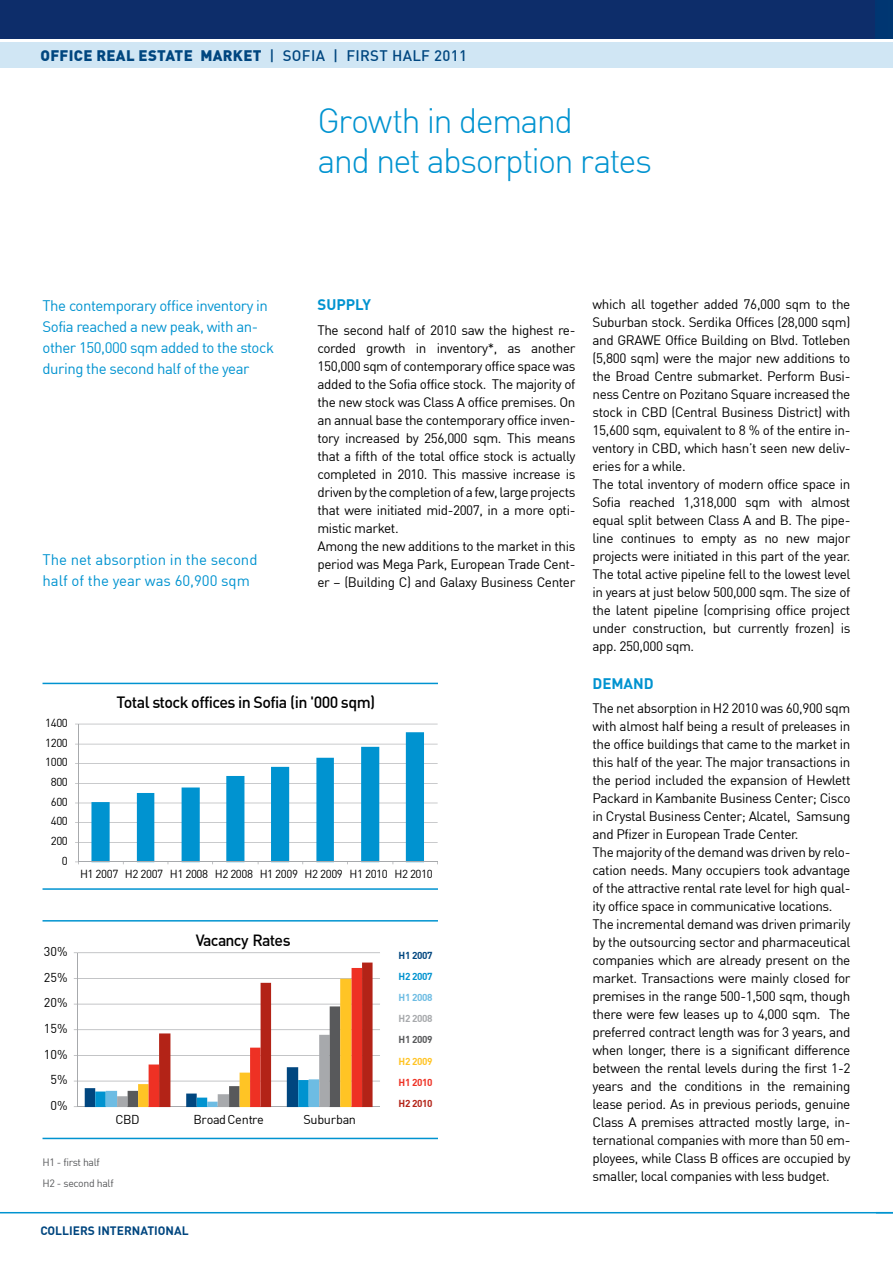
<style>
.page{position:relative;width:893px;height:1263px;background:#fff}
.page>*{position:absolute;margin:0;border:0;box-sizing:border-box;transform-origin:0 0}
.t1{font:300 34.5px/40.5px "DIN Cyr";letter-spacing:-.05em;color:#0093d0}
.t2{font:500 16.05px "DIN Cyr";letter-spacing:-.035em;color:#000}
.t3{font:500 15.9px "DIN Cyr";letter-spacing:-.05em;color:#000}
.t4{font:15px/21px "DIN Cyr";letter-spacing:-.03em;color:#0093d0}
.t5{font:15px/21px "DIN Cyr";letter-spacing:-.005em;color:#0093d0}
.t6{font:900 15px "DIN Cyr";letter-spacing:.02em;color:#00467f}
.t7{font:700 15px "DIN Cyr";color:#0093d0}
.t8{font:13.5px/18px "DIN Cyr";letter-spacing:-.025em;color:#000}
.t9{font:12.6px "DIN Cyr";letter-spacing:-.02em;color:#000}
.t10{font:700 12px "DIN Cyr";color:#00467f}
.t11{font:11.55px "DIN Cyr";letter-spacing:-.035em;color:#000}
.t12{font:10.5px/21px "DIN Cyr";letter-spacing:-.03em;color:#58595b}
.t13{font:700 9.9px "DIN Cyr";letter-spacing:-.035em;color:#00467f}
.t14{font:700 9.9px "DIN Cyr";letter-spacing:-.035em;color:#0093d0}
.t15{font:700 9.9px "DIN Cyr";letter-spacing:-.035em;color:#6dbce3}
.t16{font:700 9.9px "DIN Cyr";letter-spacing:-.035em;color:#a7a9ac}
.t17{font:700 9.9px "DIN Cyr";letter-spacing:-.035em;color:#58595b}
.t18{font:700 9.9px "DIN Cyr";letter-spacing:-.035em;color:#ffc425}
.t19{font:700 9.9px "DIN Cyr";letter-spacing:-.035em;color:#ee3124}
.t20{font:700 9.9px "DIN Cyr";letter-spacing:-.035em;color:#b32317}
.s1{font-weight:500}
</style>
<div class="page">
<hr style="left:77px;top:952px;width:303px;height:1px;background:#a7a9ac">
<hr style="left:77px;top:978px;width:303px;height:1px;background:#a7a9ac">
<hr style="left:77px;top:1004px;width:303px;height:1px;background:#a7a9ac">
<hr style="left:77px;top:1029px;width:303px;height:1px;background:#a7a9ac">
<hr style="left:77px;top:1055px;width:303px;height:1px;background:#a7a9ac">
<hr style="left:77px;top:1081px;width:303px;height:1px;background:#a7a9ac">
<hr style="left:77px;top:953px;width:1px;height:154px;background:#a7a9ac">
<hr style="left:77px;top:1106px;width:303px;height:1px;background:#a7a9ac">
<svg style="left:85px;top:962px;width:288px;height:145px"></svg>
<hr style="left:79px;top:724px;width:359px;height:1px;background:#a7a9ac">
<hr style="left:79px;top:744px;width:359px;height:1px;background:#a7a9ac">
<hr style="left:79px;top:763px;width:359px;height:1px;background:#a7a9ac">
<hr style="left:79px;top:783px;width:359px;height:1px;background:#a7a9ac">
<hr style="left:79px;top:803px;width:359px;height:1px;background:#a7a9ac">
<hr style="left:79px;top:822px;width:359px;height:1px;background:#a7a9ac">
<hr style="left:79px;top:842px;width:359px;height:1px;background:#a7a9ac">
<hr style="left:78px;top:724px;width:1px;height:138px;background:#a7a9ac">
<hr style="left:79px;top:861px;width:359px;height:1px;background:#a7a9ac">
<svg style="left:91px;top:732px;width:333px;height:132px"></svg>
<hr style="left:43px;top:683px;width:395px;height:1px;background:#0093d0">
<hr style="left:43px;top:888px;width:395px;height:2px;background:#0093d0">
<hr style="left:43px;top:920px;width:395px;height:1px;background:#0093d0">
<hr style="left:43px;top:1138px;width:395px;height:1px;background:#0093d0">
<div style="left:0;top:42px;width:893px;height:26px;background:#d0e6f4"></div>
<div style="left:0;top:0;width:893px;height:38px;background:#0d2d6a"></div>
<hr style="left:0;top:1212px;width:893px;height:1px;background:#0093d0">
<div style="left:876px;top:0;width:17px;height:38px;background:#003672"></div>
<p class="t6" style="left:40px;top:47px;width:428px">OFFICE REAL ESTATE MARKET <span class="s1">| Sofia | FI RST HALF 2011</span></p>
<h1 class="t1" style="left:317px;top:100px;width:336px">Growth in demand<br>and net absorption rates</h1>
<p class="t4" style="left:43px;top:295px;width:233px">The contemporary office inventory in Sofia reached a new peak, with an&shy;other 150,000 sqm added to the stock during the second half of the year</p>
<p class="t5" style="left:43px;top:549px;width:216px">The net absorption in the second half of the year was 60,900 sqm</p>
<p class="t7" style="left:317px;top:296px;width:55px">SUPPLY</p>
<p class="t8" style="left:317px;top:321px;width:259px">The second half of 2010 saw the highest re&shy;corded growth in inventory*, as another 150,000 sqm of contemporary office space was added to the Sofia office stock. The majority of the new stock was Class A office premises. On an annual base the contemporary office inven&shy;tory increased by 256,000 sqm. This means that a fifth of the total office stock is actually completed in 2010. This massive increase is driven by the completion of a few, large projects that were initiated mid-2007, in a more opti&shy;mistic market.<br>Among the new additions to the market in this period was Mega Park, European Trade Cent&shy;er – (Building C) and Galaxy Business Center</p>
<p class="t11" style="left:45px;top:716px;width:24px">1400</p>
<p class="t11" style="left:45px;top:736px;width:24px">1200</p>
<p class="t11" style="left:45px;top:756px;width:24px">1000</p>
<p class="t11" style="left:51px;top:775px;width:19px">800</p>
<p class="t11" style="left:51px;top:795px;width:19px">600</p>
<p class="t11" style="left:51px;top:815px;width:19px">400</p>
<p class="t11" style="left:51px;top:834px;width:19px">200</p>
<p class="t11" style="left:62px;top:854px;width:7px">0</p>
<p class="t2" style="left:116px;top:693px;width:260px">Total stock offices in Sofia (in '000 sqm)</p>
<p class="t11" style="left:80px;top:867px;width:354px">H1 2007 H2 2007 H1 2008 H2 2008 H1 2009 H2 2009 H1 2010 H2 2010</p>
<p class="t9" style="left:44px;top:944px;width:25px">30%</p>
<p class="t9" style="left:44px;top:970px;width:25px">25%</p>
<p class="t9" style="left:44px;top:996px;width:25px">20%</p>
<p class="t9" style="left:44px;top:1021px;width:25px">15%</p>
<p class="t9" style="left:44px;top:1047px;width:25px">10%</p>
<p class="t9" style="left:50px;top:1072px;width:19px">5%</p>
<p class="t9" style="left:50px;top:1098px;width:19px">0%</p>
<p class="t3" style="left:196px;top:931px;width:97px">Vacancy Rates</p>
<p class="t9" style="left:116px;top:1112px;width:26px">CBD</p>
<p class="t9" style="left:193px;top:1112px;width:72px">BroadCentre</p>
<p class="t9" style="left:303px;top:1112px;width:54px">Suburban</p>
<p class="t13" style="left:399px;top:949px;width:36px">H1 2007</p>
<p class="t14" style="left:399px;top:970px;width:36px">H2 2007</p>
<p class="t15" style="left:399px;top:991px;width:36px">H1 2008</p>
<p class="t16" style="left:399px;top:1013px;width:36px">H2 2008</p>
<p class="t17" style="left:399px;top:1034px;width:36px">H1 2009</p>
<p class="t18" style="left:399px;top:1055px;width:36px">H2 2009</p>
<p class="t19" style="left:399px;top:1076px;width:36px">H1 2010</p>
<p class="t20" style="left:399px;top:1098px;width:36px">H2 2010</p>
<p class="t12" style="left:43px;top:1152px;width:73px">H1 - first half<br>H2 - second half</p>
<p class="t10" style="left:40px;top:1224px;width:148px">COLLIERS I NTERNATIONAL</p>
<p class="t8" style="left:592px;top:295px;width:259px">which all together added 76,000 sqm to the Suburban stock. Serdika Offices (28,000 sqm) and GRAWE Office Building on Blvd. Totleben (5,800 sqm) were the major new additions to the Broad Centre submarket. Perform Busi&shy;ness Centre on Pozitano Square increased the stock in CBD (Central Business District) with 15,600 sqm, equivalent to 8 % of the entire in&shy;ventory in CBD, which hasn’t seen new deliv&shy;eries for a while.<br>The total inventory of modern office space in Sofia reached 1,318,000 sqm with almost equal split between Class A and B. The pipe&shy;line continues to empty as no new major projects were initiated in this part of the year.<br>The total active pipeline fell to the lowest level in years at just below 500,000 sqm. The size of the latent pipeline (comprising office project under construction, but currently frozen) is app. 250,000 sqm.</p>
<p class="t7" style="left:592px;top:674px;width:61px">DEMAND</p>
<p class="t8" style="left:592px;top:699px;width:259px">The net absorption in H2 2010 was 60,900 sqm with almost half being a result of preleases in the office buildings that came to the market in this half of the year. The major transactions in the period included the expansion of Hewlett Packard in Kambanite Business Center; Cisco in Crystal Business Center; Alcatel, Samsung and Pfizer in European Trade Center.<br>The majority of the demand was driven by relo&shy;cation needs. Many occupiers took advantage of the attractive rental rate level for high qual&shy;ity office space in communicative locations.<br>The incremental demand was driven primarily by the outsourcing sector and pharmaceutical companies which are already present on the market. Transactions were mainly closed for premises in the range 500-1,500 sqm, though there were few leases up to 4,000 sqm. The preferred contract length was for 3 years, and when longer, there is a significant difference between the rental levels during the first 1-2 years and the conditions in the remaining lease period. As in previous periods, genuine Class A premises attracted mostly large, in&shy;ternational companies with more than 50 em&shy;ployees, while Class B offices are occupied by smaller, local companies with less budget.</p>
</div>
